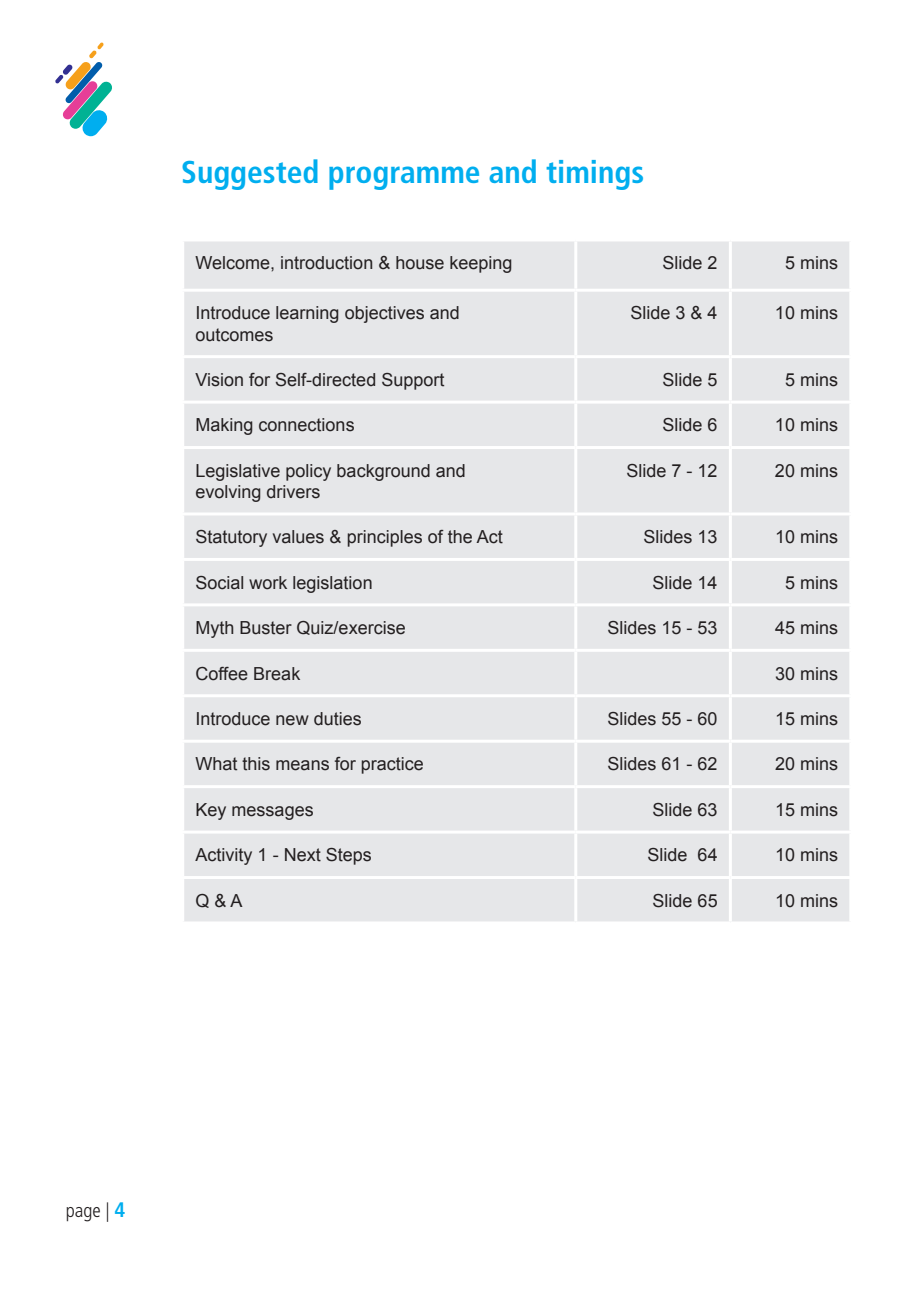
<style>
.page{position:relative;width:919px;height:1289px;background:#fff}
.page>*{position:absolute;margin:0;border:0;box-sizing:border-box;transform-origin:0 0}
.t1{font:700 condensed 31.5px "Frutiger LT Std";color:#00aeef}
.t2{font:300 condensed 19.5px "Frutiger LT Std";color:#231f20}
.t3{font:18px/21px "Arial";color:#231f20}
.s1{font-weight:700;font-size:21px;color:#00aeef}
</style>
<div class="page">
<div style="left:184px;top:241px;width:665px;height:680px;background:#e6e7e9"></div>
<hr style="left:574px;top:241px;width:3px;height:48px;background:#fff">
<hr style="left:728px;top:241px;width:3px;height:48px;background:#fff">
<hr style="left:181px;top:289px;width:394px;height:3px;background:#fff">
<hr style="left:575px;top:289px;width:155px;height:3px;background:#fff">
<hr style="left:574px;top:292px;width:3px;height:63px;background:#fff">
<hr style="left:730px;top:289px;width:122px;height:3px;background:#fff">
<hr style="left:728px;top:292px;width:3px;height:63px;background:#fff">
<hr style="left:181px;top:355px;width:394px;height:3px;background:#fff">
<hr style="left:575px;top:355px;width:155px;height:3px;background:#fff">
<hr style="left:574px;top:358px;width:3px;height:42px;background:#fff">
<hr style="left:730px;top:355px;width:122px;height:3px;background:#fff">
<hr style="left:728px;top:358px;width:3px;height:42px;background:#fff">
<hr style="left:181px;top:400px;width:394px;height:3px;background:#fff">
<hr style="left:575px;top:400px;width:155px;height:3px;background:#fff">
<hr style="left:574px;top:403px;width:3px;height:43px;background:#fff">
<hr style="left:730px;top:400px;width:122px;height:3px;background:#fff">
<hr style="left:728px;top:403px;width:3px;height:43px;background:#fff">
<hr style="left:181px;top:446px;width:394px;height:3px;background:#fff">
<hr style="left:575px;top:446px;width:155px;height:3px;background:#fff">
<hr style="left:574px;top:449px;width:3px;height:63px;background:#fff">
<hr style="left:730px;top:446px;width:122px;height:3px;background:#fff">
<hr style="left:728px;top:449px;width:3px;height:63px;background:#fff">
<hr style="left:181px;top:512px;width:394px;height:3px;background:#fff">
<hr style="left:575px;top:512px;width:155px;height:3px;background:#fff">
<hr style="left:574px;top:515px;width:3px;height:43px;background:#fff">
<hr style="left:730px;top:512px;width:122px;height:3px;background:#fff">
<hr style="left:728px;top:515px;width:3px;height:43px;background:#fff">
<hr style="left:181px;top:558px;width:394px;height:3px;background:#fff">
<hr style="left:575px;top:558px;width:155px;height:3px;background:#fff">
<hr style="left:574px;top:561px;width:3px;height:42px;background:#fff">
<hr style="left:730px;top:558px;width:122px;height:3px;background:#fff">
<hr style="left:728px;top:561px;width:3px;height:42px;background:#fff">
<hr style="left:181px;top:603px;width:394px;height:3px;background:#fff">
<hr style="left:575px;top:603px;width:155px;height:3px;background:#fff">
<hr style="left:574px;top:606px;width:3px;height:42px;background:#fff">
<hr style="left:730px;top:603px;width:122px;height:3px;background:#fff">
<hr style="left:728px;top:606px;width:3px;height:42px;background:#fff">
<hr style="left:181px;top:648px;width:394px;height:3px;background:#fff">
<hr style="left:575px;top:648px;width:155px;height:3px;background:#fff">
<hr style="left:574px;top:651px;width:3px;height:43px;background:#fff">
<hr style="left:730px;top:648px;width:122px;height:3px;background:#fff">
<hr style="left:728px;top:651px;width:3px;height:43px;background:#fff">
<hr style="left:181px;top:694px;width:394px;height:3px;background:#fff">
<hr style="left:575px;top:694px;width:155px;height:3px;background:#fff">
<hr style="left:574px;top:697px;width:3px;height:42px;background:#fff">
<hr style="left:730px;top:694px;width:122px;height:3px;background:#fff">
<hr style="left:728px;top:697px;width:3px;height:42px;background:#fff">
<hr style="left:181px;top:739px;width:394px;height:3px;background:#fff">
<hr style="left:575px;top:739px;width:155px;height:3px;background:#fff">
<hr style="left:574px;top:742px;width:3px;height:43px;background:#fff">
<hr style="left:730px;top:739px;width:122px;height:3px;background:#fff">
<hr style="left:728px;top:742px;width:3px;height:43px;background:#fff">
<hr style="left:181px;top:785px;width:394px;height:3px;background:#fff">
<hr style="left:575px;top:785px;width:155px;height:3px;background:#fff">
<hr style="left:574px;top:788px;width:3px;height:42px;background:#fff">
<hr style="left:730px;top:785px;width:122px;height:3px;background:#fff">
<hr style="left:728px;top:788px;width:3px;height:42px;background:#fff">
<hr style="left:181px;top:830px;width:394px;height:3px;background:#fff">
<hr style="left:575px;top:830px;width:155px;height:3px;background:#fff">
<hr style="left:574px;top:833px;width:3px;height:43px;background:#fff">
<hr style="left:730px;top:830px;width:122px;height:3px;background:#fff">
<hr style="left:728px;top:833px;width:3px;height:43px;background:#fff">
<hr style="left:181px;top:876px;width:394px;height:3px;background:#fff">
<hr style="left:575px;top:876px;width:155px;height:3px;background:#fff">
<hr style="left:574px;top:879px;width:3px;height:42px;background:#fff">
<hr style="left:730px;top:876px;width:122px;height:3px;background:#fff">
<hr style="left:728px;top:879px;width:3px;height:42px;background:#fff">
<svg style="left:55px;top:42px;width:57px;height:94px"></svg>
<h1 class="t1" style="left:181px;top:153px;width:464px">Suggested programme and timings</h1>
<p class="t3" style="left:195px;top:252px;width:318px">Welcome, introduction &amp; house keeping</p>
<p class="t3" style="left:662px;top:252px;width:57px">Slide 2</p>
<p class="t3" style="left:785px;top:252px;width:55px">5 mins</p>
<p class="t3" style="left:195px;top:303px;width:266px">Introduce learning objectives and outcomes</p>
<p class="t3" style="left:630px;top:303px;width:89px">Slide 3 &amp; 4</p>
<p class="t3" style="left:775px;top:303px;width:65px">10 mins</p>
<p class="t3" style="left:195px;top:369px;width:250px">Vision for Self-directed Support</p>
<p class="t3" style="left:662px;top:369px;width:57px">Slide 5</p>
<p class="t3" style="left:785px;top:369px;width:55px">5 mins</p>
<p class="t3" style="left:195px;top:415px;width:161px">Making connections</p>
<p class="t3" style="left:662px;top:415px;width:57px">Slide 6</p>
<p class="t3" style="left:775px;top:415px;width:65px">10 mins</p>
<p class="t3" style="left:195px;top:460px;width:272px">Legislative policy background and evolving drivers</p>
<p class="t3" style="left:626px;top:460px;width:93px">Slide 7 - 12</p>
<p class="t3" style="left:775px;top:460px;width:65px">20 mins</p>
<p class="t3" style="left:195px;top:526px;width:309px">Statutory values &amp; principles of the Act</p>
<p class="t3" style="left:643px;top:526px;width:76px">Slides 13</p>
<p class="t3" style="left:775px;top:526px;width:65px">10 mins</p>
<p class="t3" style="left:195px;top:572px;width:179px">Social work legislation</p>
<p class="t3" style="left:652px;top:572px;width:67px">Slide 14</p>
<p class="t3" style="left:785px;top:572px;width:55px">5 mins</p>
<p class="t3" style="left:195px;top:617px;width:212px">Myth Buster Quiz/exercise</p>
<p class="t3" style="left:607px;top:617px;width:112px">Slides 15 - 53</p>
<p class="t3" style="left:775px;top:617px;width:65px">45 mins</p>
<p class="t3" style="left:195px;top:663px;width:106px">Coffee Break</p>
<p class="t3" style="left:775px;top:663px;width:65px">30 mins</p>
<p class="t3" style="left:195px;top:708px;width:168px">Introduce new duties</p>
<p class="t3" style="left:607px;top:708px;width:112px">Slides 55 - 60</p>
<p class="t3" style="left:775px;top:708px;width:65px">15 mins</p>
<p class="t3" style="left:195px;top:753px;width:230px">What this means for practice</p>
<p class="t3" style="left:607px;top:753px;width:112px">Slides 61 - 62</p>
<p class="t3" style="left:775px;top:753px;width:65px">20 mins</p>
<p class="t3" style="left:195px;top:799px;width:120px">Key messages</p>
<p class="t3" style="left:652px;top:799px;width:67px">Slide 63</p>
<p class="t3" style="left:775px;top:799px;width:65px">15 mins</p>
<p class="t3" style="left:195px;top:844px;width:178px">Activity 1 - Next Steps</p>
<p class="t3" style="left:647px;top:844px;width:72px">Slide 64</p>
<p class="t3" style="left:775px;top:844px;width:65px">10 mins</p>
<p class="t3" style="left:195px;top:890px;width:49px">Q &amp; A</p>
<p class="t3" style="left:652px;top:890px;width:67px">Slide 65</p>
<p class="t3" style="left:775px;top:890px;width:65px">10 mins</p>
<p class="t2" style="left:66px;top:1199px;width:61px">page | <span class="s1">4</span></p>
</div>
